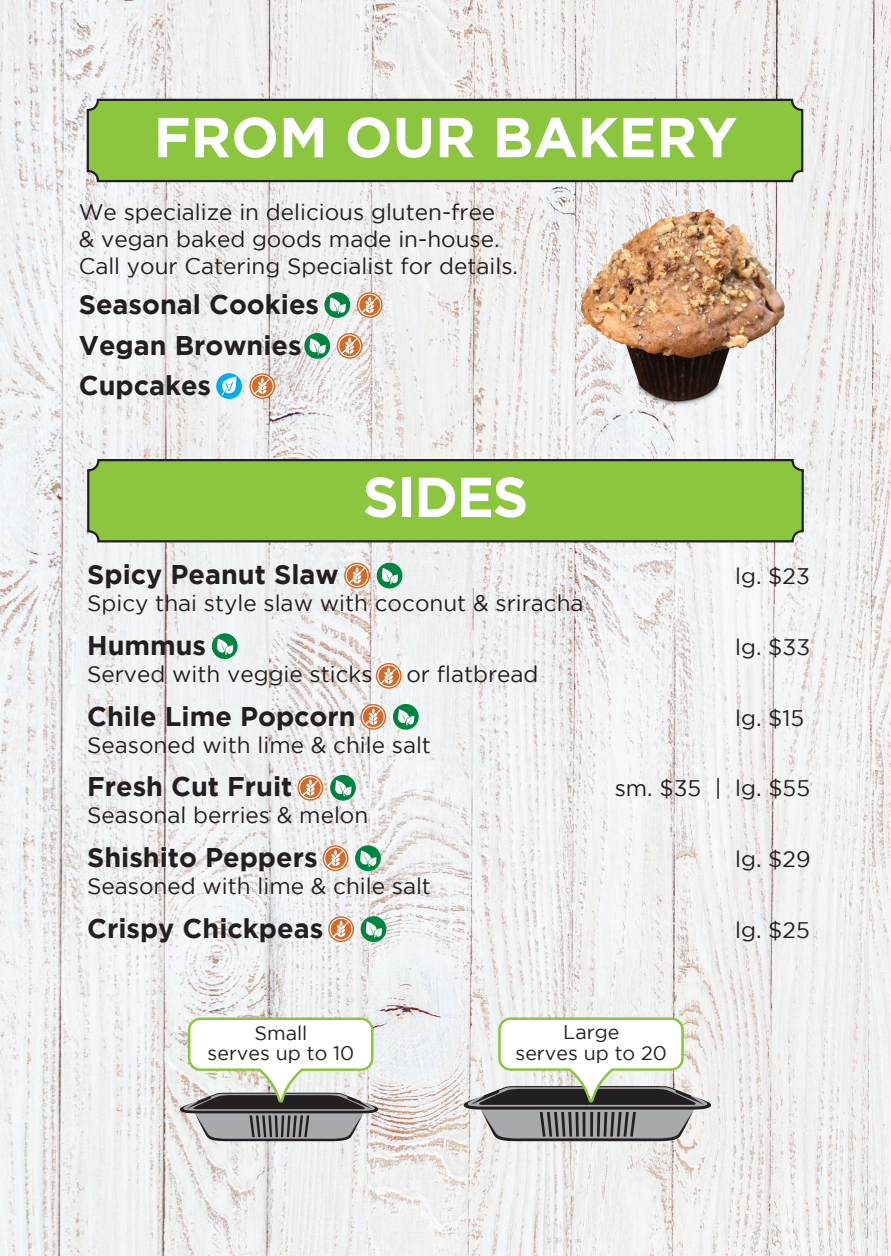
<style>
.page{position:relative;width:891px;height:1256px;background:#fff}
.page>*{position:absolute;margin:0;border:0;box-sizing:border-box;transform-origin:0 0}
.t1{font:700 56.25px "Gotham";color:#fff}
.t2{font:700 27px "Gotham";color:#231f20}
.t3{font:22.5px "Gotham";color:#231f20}
.t4{font:19.57px "Gotham";color:#231f20}
</style>
<div class="page">
<img style="left:0;top:0;width:891px;height:1256px">
<div style="left:88px;top:460px;width:715px;height:81px;background:#8bc63e;border-radius:10px"></div>
<div style="left:87px;top:459px;width:717px;height:83px;border:2px solid #231f20;border-radius:10px"></div>
<div style="left:377px;top:562px;width:25px;height:26px;background:#008540;border-radius:50%"></div>
<svg style="left:382px;top:568px;width:16px;height:16px"></svg>
<div style="left:212px;top:633px;width:26px;height:26px;background:#008540;border-radius:50%"></div>
<svg style="left:217px;top:638px;width:16px;height:17px"></svg>
<div style="left:393px;top:704px;width:26px;height:25px;background:#008540;border-radius:50%"></div>
<svg style="left:398px;top:709px;width:16px;height:16px"></svg>
<div style="left:330px;top:775px;width:26px;height:25px;background:#008540;border-radius:50%"></div>
<svg style="left:335px;top:780px;width:17px;height:16px"></svg>
<svg style="left:344px;top:562px;width:26px;height:26px"></svg>
<svg style="left:346px;top:564px;width:22px;height:23px"></svg>
<svg style="left:376px;top:663px;width:26px;height:26px"></svg>
<svg style="left:377px;top:664px;width:23px;height:23px"></svg>
<svg style="left:360px;top:704px;width:26px;height:25px"></svg>
<svg style="left:362px;top:705px;width:23px;height:23px"></svg>
<svg style="left:298px;top:775px;width:25px;height:25px"></svg>
<svg style="left:299px;top:776px;width:23px;height:23px"></svg>
<div style="left:355px;top:845px;width:26px;height:26px;background:#008540;border-radius:50%"></div>
<svg style="left:360px;top:850px;width:17px;height:17px"></svg>
<svg style="left:323px;top:845px;width:25px;height:26px"></svg>
<svg style="left:324px;top:846px;width:23px;height:23px"></svg>
<div style="left:361px;top:916px;width:25px;height:26px;background:#008540;border-radius:50%"></div>
<svg style="left:366px;top:921px;width:16px;height:17px"></svg>
<svg style="left:328px;top:916px;width:26px;height:26px"></svg>
<svg style="left:330px;top:917px;width:23px;height:23px"></svg>
<div style="left:88px;top:100px;width:714px;height:81px;background:#8bc63e;border-radius:10px"></div>
<div style="left:87px;top:99px;width:716px;height:83px;border:2px solid #231f20;border-radius:10px"></div>
<img style="left:566px;top:195px;width:234px;height:225px">
<div style="left:324px;top:292px;width:26px;height:26px;background:#008540;border-radius:50%"></div>
<svg style="left:329px;top:297px;width:17px;height:17px"></svg>
<svg style="left:357px;top:292px;width:26px;height:26px"></svg>
<svg style="left:358px;top:294px;width:23px;height:22px"></svg>
<div style="left:304px;top:333px;width:26px;height:26px;background:#008540;border-radius:50%"></div>
<svg style="left:309px;top:338px;width:17px;height:17px"></svg>
<svg style="left:337px;top:333px;width:26px;height:26px"></svg>
<svg style="left:338px;top:334px;width:23px;height:23px"></svg>
<svg style="left:216px;top:373px;width:26px;height:26px"></svg>
<svg style="left:221px;top:377px;width:15px;height:18px"></svg>
<svg style="left:249px;top:373px;width:26px;height:26px"></svg>
<svg style="left:251px;top:375px;width:23px;height:22px"></svg>
<svg style="left:179px;top:1017px;width:200px;height:124px"></svg>
<svg style="left:463px;top:1017px;width:249px;height:124px"></svg>
<p class="t1" style="left:154px;top:105px;width:585px">FROM OUR BAKERY</p>
<p class="t3" style="left:79px;top:199px;width:418px">We specialize in delicious gluten-free</p>
<p class="t3" style="left:79px;top:226px;width:422px">&amp; vegan baked goods made in-house.</p>
<p class="t3" style="left:79px;top:253px;width:441px">Call your Catering Specialist for details.</p>
<p class="t2" style="left:79px;top:289px;width:242px">Seasonal Cookies</p>
<p class="t2" style="left:79px;top:329px;width:224px">Vegan Brownies</p>
<p class="t2" style="left:79px;top:370px;width:134px">Cupcakes</p>
<p class="t1" style="left:363px;top:464px;width:167px">SIDES</p>
<p class="t2" style="left:87px;top:559px;width:253px">Spicy Peanut Slaw</p>
<p class="t3" style="left:735px;top:564px;width:76px">lg. $23</p>
<p class="t3" style="left:87px;top:591px;width:498px">Spicy thai style slaw with coconut &amp; sriracha</p>
<p class="t2" style="left:87px;top:630px;width:121px">Hummus</p>
<p class="t3" style="left:735px;top:634px;width:77px">lg. $33</p>
<p class="t3" style="left:87px;top:661px;width:287px">Served with veggie sticks</p>
<p class="t3" style="left:406px;top:661px;width:134px">or flatbread</p>
<p class="t2" style="left:87px;top:700px;width:270px">Chile Lime Popcorn</p>
<p class="t3" style="left:735px;top:705px;width:71px">lg. $15</p>
<p class="t3" style="left:87px;top:732px;width:345px">Seasoned with lime &amp; chile salt</p>
<p class="t2" style="left:87px;top:771px;width:207px">Fresh Cut Fruit</p>
<p class="t3" style="left:615px;top:776px;width:197px">sm. $35 | lg. $55</p>
<p class="t3" style="left:87px;top:803px;width:283px">Seasonal berries &amp; melon</p>
<p class="t2" style="left:87px;top:842px;width:232px">Shishito Peppers</p>
<p class="t3" style="left:735px;top:846px;width:77px">lg. $29</p>
<p class="t3" style="left:87px;top:873px;width:345px">Seasoned with lime &amp; chile salt</p>
<p class="t2" style="left:87px;top:912px;width:238px">Crispy Chickpeas</p>
<p class="t3" style="left:735px;top:917px;width:76px">lg. $25</p>
<p class="t4" style="left:255px;top:1021px;width:54px">Small</p>
<p class="t4" style="left:208px;top:1042px;width:148px">serves up to 10</p>
<p class="t4" style="left:563px;top:1021px;width:58px">Large</p>
<p class="t4" style="left:516px;top:1042px;width:153px">serves up to 20</p>
</div>
